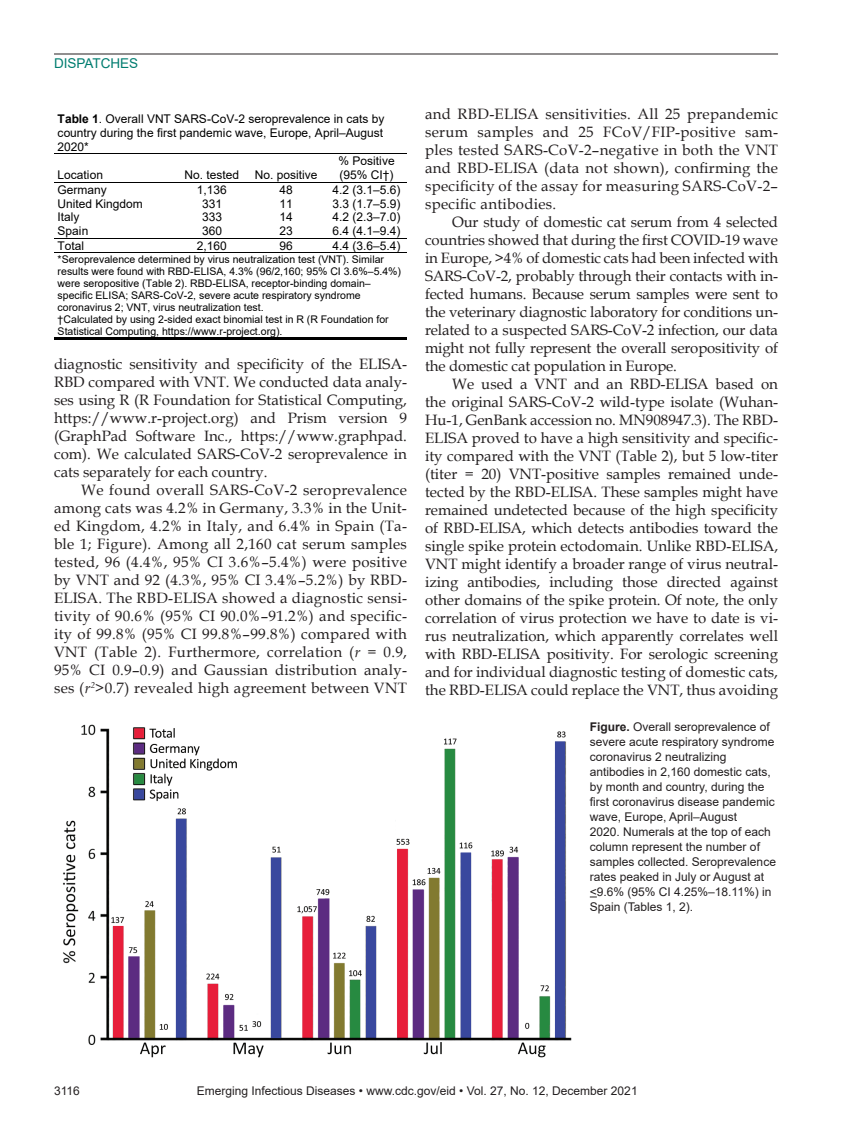
<style>
.page{position:relative;width:851px;height:1134px;background:#fff}
.page>*{position:absolute;margin:0;border:0;box-sizing:border-box;transform-origin:0 0}
.t1{font:15px/18px "Book Antiqua";color:#231f20;text-align:justify}
.t2{font:13.5px "Arial";color:#007d70}
.t3{font:12px/15px "Arial";color:#231f20}
.t4{font:12px/13.8px "Arial";color:#000;text-align:justify}
.t5{font:10.5px/12px "Arial";color:#000}
.s1{font-weight:700}
.s2{font-style:italic}
</style>
<div class="page">
<hr style="left:54px;top:54px;width:724px;height:1px;background:#231f20">
<hr style="left:54px;top:153px;width:121px;height:1px;background:#000">
<hr style="left:176px;top:153px;width:73px;height:1px;background:#000">
<hr style="left:250px;top:153px;width:73px;height:1px;background:#000">
<hr style="left:324px;top:153px;width:83px;height:1px;background:#000">
<hr style="left:54px;top:182px;width:121px;height:1px;background:#000">
<hr style="left:176px;top:182px;width:73px;height:1px;background:#000">
<hr style="left:250px;top:182px;width:73px;height:1px;background:#000">
<hr style="left:324px;top:182px;width:83px;height:1px;background:#000">
<hr style="left:54px;top:238px;width:121px;height:1px;background:#000">
<hr style="left:176px;top:238px;width:73px;height:1px;background:#000">
<hr style="left:250px;top:238px;width:73px;height:1px;background:#000">
<hr style="left:324px;top:238px;width:83px;height:1px;background:#000">
<hr style="left:54px;top:252px;width:121px;height:1px;background:#000">
<hr style="left:176px;top:252px;width:73px;height:1px;background:#000">
<hr style="left:250px;top:252px;width:73px;height:1px;background:#000">
<hr style="left:324px;top:252px;width:83px;height:1px;background:#000">
<hr style="left:54px;top:337px;width:353px;height:3px;background:#000">
<img style="left:63px;top:724px;width:509px;height:334px">
<p class="t2" style="left:54px;top:54px;width:86px">DISPATCHES</p>
<p class="t4" style="left:58px;top:112px;width:328px"><span class="s1">Table 1</span>. Overall VNT SARS-CoV-2 seroprevalence in cats by country during the first pandemic wave, Europe, April–August 2020*</p>
<p class="t4" style="left:58px;top:168px;width:47px">Location</p>
<p class="t4" style="left:185px;top:168px;width:56px">No. tested</p>
<p class="t4" style="left:255px;top:168px;width:64px">No. positive</p>
<p class="t4" style="left:338px;top:154px;width:58px">% Positive (95% CI†)</p>
<p class="t4" style="left:58px;top:183px;width:51px">Germany</p>
<p class="t4" style="left:197px;top:183px;width:31px">1,136</p>
<p class="t4" style="left:279px;top:183px;width:15px">48</p>
<p class="t4" style="left:332px;top:183px;width:69px">4.2 (3.1–5.6)</p>
<p class="t4" style="left:58px;top:196px;width:87px">United Kingdom</p>
<p class="t4" style="left:202px;top:196px;width:21px">331</p>
<p class="t4" style="left:279px;top:196px;width:15px">11</p>
<p class="t4" style="left:332px;top:196px;width:69px">3.3 (1.7–5.9)</p>
<p class="t4" style="left:58px;top:210px;width:23px">Italy</p>
<p class="t4" style="left:202px;top:210px;width:21px">333</p>
<p class="t4" style="left:279px;top:210px;width:15px">14</p>
<p class="t4" style="left:332px;top:210px;width:69px">4.2 (2.3–7.0)</p>
<p class="t4" style="left:58px;top:224px;width:32px">Spain</p>
<p class="t4" style="left:202px;top:224px;width:21px">360</p>
<p class="t4" style="left:279px;top:224px;width:15px">23</p>
<p class="t4" style="left:332px;top:224px;width:69px">6.4 (4.1–9.4)</p>
<p class="t4" style="left:58px;top:238px;width:28px">Total</p>
<p class="t4" style="left:197px;top:238px;width:31px">2,160</p>
<p class="t4" style="left:279px;top:238px;width:15px">96</p>
<p class="t4" style="left:332px;top:238px;width:69px">4.4 (3.6–5.4)</p>
<p class="t5" style="left:58px;top:253px;width:345px">*Seroprevalence determined by virus neutralization test (VNT). Similar results were found with RBD-ELISA, 4.3% (96/2,160; 95% CI 3.6%–5.4%) were seropositive (Table 2). RBD-ELISA, receptor-binding domain– specific ELISA; SARS-CoV-2, severe acute respiratory syndrome coronavirus 2; VNT, virus neutralization test.<br>†Calculated by using 2-sided exact binomial test in R (R Foundation for Statistical Computing, https://www.r-project.org).</p>
<p class="t1" style="left:54px;top:355px;width:354px">diagnostic sensitivity and specificity of the ELISA-RBD compared with VNT. We conducted data analy&shy;ses using R (R Foundation for Statistical Computing, https://www.r-project.org) and Prism version 9 (GraphPad Software Inc., https://www.graphpad. com). We calculated SARS-CoV-2 seroprevalence in cats separately for each country.</p>
<p class="t1" style="left:54px;top:481px;width:354px;text-indent:27px">We found overall SARS-CoV-2 seroprevalence among cats was 4.2% in Germany, 3.3% in the Unit&shy;ed Kingdom, 4.2% in Italy, and 6.4% in Spain (Ta&shy;ble 1; Figure). Among all 2,160 cat serum samples tested, 96 (4.4%, 95% CI 3.6%–5.4%) were positive by VNT and 92 (4.3%, 95% CI 3.4%–5.2%) by RBD-ELISA. The RBD-ELISA showed a diagnostic sensi&shy;tivity of 90.6% (95% CI 90.0%–91.2%) and specific&shy;ity of 99.8% (95% CI 99.8%–99.8%) compared with VNT (Table 2). Furthermore, correlation (<span class="s2">r</span> = 0.9, 95% CI 0.9–0.9) and Gaussian distribution analy&shy;ses (<span class="s2">r</span><sup>2</sup>&gt;0.7) revealed high agreement between VNT</p>
<p class="t1" style="left:425px;top:104px;width:354px">and RBD-ELISA sensitivities. All 25 prepandemic serum samples and 25 FCoV/FIP-positive sam&shy;ples tested SARS-CoV-2–negative in both the VNT and RBD-ELISA (data not shown), confirming the specificity of the assay for measuring SARS-CoV-2– specific antibodies.</p>
<p class="t1" style="left:425px;top:212px;width:354px;text-indent:27px">Our study of domestic cat serum from 4 selected countries showed that during the first COVID-19 wave in Europe, &gt;4% of domestic cats had been infected with SARS-CoV-2, probably through their contacts with in&shy;fected humans. Because serum samples were sent to the veterinary diagnostic laboratory for conditions un&shy;related to a suspected SARS-CoV-2 infection, our data might not fully represent the overall seropositivity of the domestic cat population in Europe.</p>
<p class="t1" style="left:425px;top:374px;width:354px;text-indent:27px">We used a VNT and an RBD-ELISA based on the original SARS-CoV-2 wild-type isolate (Wuhan-Hu-1, GenBank accession no. MN908947.3). The RBD-ELISA proved to have a high sensitivity and specific&shy;ity compared with the VNT (Table 2), but 5 low-titer (titer = 20) VNT-positive samples remained unde&shy;tected by the RBD-ELISA. These samples might have remained undetected because of the high specificity of RBD-ELISA, which detects antibodies toward the single spike protein ectodomain. Unlike RBD-ELISA, VNT might identify a broader range of virus neutral&shy;izing antibodies, including those directed against other domains of the spike protein. Of note, the only correlation of virus protection we have to date is vi&shy;rus neutralization, which apparently correlates well with RBD-ELISA positivity. For serologic screening and for individual diagnostic testing of domestic cats, the RBD-ELISA could replace the VNT, thus avoiding</p>
<p class="t3" style="left:589px;top:719px;width:188px"><span class="s1">Figure.</span> Overall seroprevalence of severe acute respiratory syndrome coronavirus 2 neutralizing antibodies in 2,160 domestic cats, by month and country, during the first coronavirus disease pandemic wave, Europe, April–August<br>2020. Numerals at the top of each column represent the number of samples collected. Seroprevalence rates peaked in July or August at &lt;9.6% (95% CI 4.25%–18.11%) in<br>Spain (Tables 1, 2).</p>
<p class="t3" style="left:54px;top:1084px;width:27px">3116</p>
<p class="t3" style="left:197px;top:1084px;width:442px">Emerging Infectious Diseases • www.cdc.gov/eid • Vol. 27, No. 12, December 2021</p>
</div>
